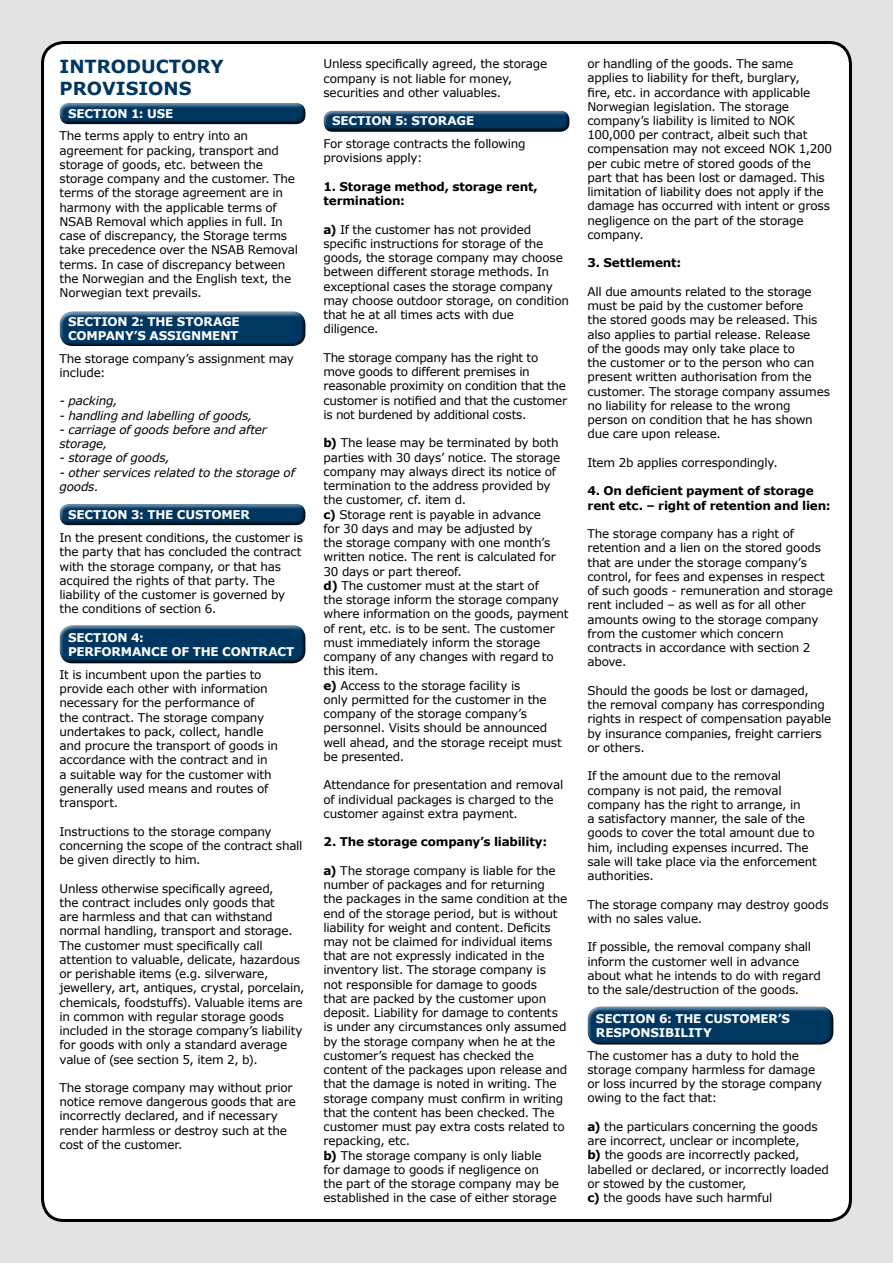
<style>
.page{position:relative;width:893px;height:1263px;background:#e3e3e3}
.page>*{position:absolute;margin:0;border:0;box-sizing:border-box;transform-origin:0 0}
.t1{font:700 18px/21.6px "Verdana";color:#003761}
.t2{font:12px/14.2px "Verdana";letter-spacing:-.015em;color:#000}
.t3{font:700 12px/14.2px "Verdana";letter-spacing:-.015em;color:#fff}
.t4{font:700 12px/14.2px "Verdana";letter-spacing:-.015em;color:#000}
.t5{font:italic 12px/14.2px "Verdana";letter-spacing:-.02em;color:#000}
.s1{font-weight:700}
</style>
<div class="page">
<div style="left:43px;top:43px;width:807px;height:1177px;background:#fff;border-radius:21px"></div>
<div style="left:58px;top:103px;width:252px;height:22px;background:#000;opacity:.75"></div>
<div style="left:319px;top:106px;width:252px;height:25px;background:#fff;opacity:.75"></div>
<div style="left:322px;top:111px;width:252px;height:21px;background:#000;opacity:.75"></div>
<div style="left:55px;top:307px;width:251px;height:37px;background:#fff;opacity:.75"></div>
<div style="left:59px;top:313px;width:251px;height:34px;background:#000;opacity:.75"></div>
<div style="left:58px;top:504px;width:252px;height:22px;background:#000;opacity:.75"></div>
<div style="left:55px;top:620px;width:251px;height:41px;background:#fff;opacity:.75"></div>
<div style="left:59px;top:627px;width:251px;height:37px;background:#000;opacity:.75"></div>
<div style="left:583px;top:1002px;width:251px;height:41px;background:#fff;opacity:.75"></div>
<div style="left:587px;top:1008px;width:251px;height:37px;background:#000;opacity:.75"></div>
<h1 class="t1" style="left:60px;top:56px;width:166px">INTRODUCTORY<br>PROVISIONS</h1>
<p class="t3" style="left:68px;top:106px;width:107px">SECTION 1: USE</p>
<p class="t2" style="left:60px;top:129px;width:240px">The terms apply to entry into an agreement for packing, transport and storage of goods, etc. between the storage company and the customer. The terms of the storage agreement are in harmony with the applicable terms of NSAB Removal which applies in full. In case of discrepancy, the Storage terms take precedence over the NSAB Removal terms. In case of discrepancy between the Norwegian and the English text, the Norwegian text prevails.</p>
<p class="t3" style="left:68px;top:314px;width:173px">SECTION 2: THE STORAGE<br>COMPANY’S ASSIGNMENT</p>
<p class="t2" style="left:60px;top:351px;width:236px">The storage company’s assignment may include:</p>
<p class="t5" style="left:60px;top:394px;width:59px">- packing,</p>
<p class="t5" style="left:60px;top:408px;width:194px">- handling and labelling of goods,</p>
<p class="t5" style="left:60px;top:422px;width:209px">- carriage of goods before and after storage,</p>
<p class="t5" style="left:60px;top:451px;width:112px">- storage of goods,</p>
<p class="t5" style="left:60px;top:465px;width:237px">- other services related to the storage of goods.</p>
<p class="t3" style="left:68px;top:508px;width:183px">SECTION 3: THE CUSTOMER</p>
<p class="t2" style="left:60px;top:530px;width:245px">In the present conditions, the customer is the party that has concluded the contract with the storage company, or that has acquired the rights of that party. The liability of the customer is governed by the conditions of section 6.</p>
<p class="t3" style="left:68px;top:630px;width:228px">SECTION 4:<br>PERFORMANCE OF THE CONTRACT</p>
<p class="t2" style="left:60px;top:667px;width:220px">It is incumbent upon the parties to provide each other with information necessary for the performance of<br>the contract. The storage company undertakes to pack, collect, handle and procure the transport of goods in accordance with the contract and in<br>a suitable way for the customer with generally used means and routes of transport.</p>
<p class="t2" style="left:60px;top:824px;width:245px">Instructions to the storage company concerning the scope of the contract shall be given directly to him.</p>
<p class="t2" style="left:60px;top:881px;width:247px">Unless otherwise specifically agreed,<br>the contract includes only goods that<br>are harmless and that can withstand normal handling, transport and storage.<br>The customer must specifically call attention to valuable, delicate, hazardous or perishable items (e.g. silverware, jewellery, art, antiques, crystal, porcelain, chemicals, foodstuffs). Valuable items are in common with regular storage goods included in the storage company’s liability for goods with only a standard average value of (see section 5, item 2, b).</p>
<p class="t2" style="left:60px;top:1080px;width:238px">The storage company may without prior notice remove dangerous goods that are incorrectly declared, and if necessary render harmless or destroy such at the cost of the customer.</p>
<p class="t2" style="left:323px;top:57px;width:225px">Unless specifically agreed, the storage company is not liable for money, securities and other valuables.</p>
<p class="t3" style="left:332px;top:114px;width:144px">SECTION 5: STORAGE</p>
<p class="t2" style="left:323px;top:137px;width:204px">For storage contracts the following provisions apply:</p>
<p class="t4" style="left:323px;top:179px;width:216px">1. Storage method, storage rent, termination:</p>
<p class="t2" style="left:323px;top:222px;width:247px"><span class="s1">a)</span> If the customer has not provided specific instructions for storage of the goods, the storage company may choose between different storage methods. In exceptional cases the storage company may choose outdoor storage, on condition that he at all times acts with due diligence.</p>
<p class="t2" style="left:323px;top:350px;width:245px">The storage company has the right to move goods to different premises in reasonable proximity on condition that the customer is notified and that the customer is not burdened by additional costs.</p>
<p class="t2" style="left:323px;top:436px;width:246px"><span class="s1">b)</span> The lease may be terminated by both parties with 30 days’ notice. The storage company may always direct its notice of termination to the address provided by the customer, cf. item d.<br><span class="s1">c)</span> Storage rent is payable in advance<br>for 30 days and may be adjusted by<br>the storage company with one month’s written notice. The rent is calculated for 30 days or part thereof.<br><span class="s1">d)</span> The customer must at the start of<br>the storage inform the storage company where information on the goods, payment of rent, etc. is to be sent. The customer must immediately inform the storage company of any changes with regard to this item.<br><span class="s1">e)</span> Access to the storage facility is<br>only permitted for the customer in the company of the storage company’s personnel. Visits should be announced well ahead, and the storage receipt must be presented.</p>
<p class="t2" style="left:323px;top:778px;width:241px">Attendance for presentation and removal of individual packages is charged to the customer against extra payment.</p>
<p class="t4" style="left:323px;top:834px;width:225px">2. The storage company’s liability:</p>
<p class="t2" style="left:323px;top:863px;width:245px"><span class="s1">a)</span> The storage company is liable for the number of packages and for returning<br>the packages in the same condition at the end of the storage period, but is without liability for weight and content. Deficits may not be claimed for individual items that are not expressly indicated in the inventory list. The storage company is not responsible for damage to goods<br>that are packed by the customer upon deposit. Liability for damage to contents is under any circumstances only assumed by the storage company when he at the customer’s request has checked the content of the packages upon release and that the damage is noted in writing. The storage company must confirm in writing that the content has been checked. The customer must pay extra costs related to repacking, etc.<br><span class="s1">b)</span> The storage company is only liable<br>for damage to goods if negligence on<br>the part of the storage company may be established in the case of either storage</p>
<p class="t2" style="left:587px;top:56px;width:246px">or handling of the goods. The same applies to liability for theft, burglary,<br>fire, etc. in accordance with applicable Norwegian legislation. The storage company’s liability is limited to NOK 100,000 per contract, albeit such that compensation may not exceed NOK 1,200 per cubic metre of stored goods of the part that has been lost or damaged. This limitation of liability does not apply if the damage has occurred with intent or gross negligence on the part of the storage company.</p>
<p class="t4" style="left:587px;top:256px;width:95px">3. Settlement:</p>
<p class="t2" style="left:587px;top:284px;width:244px">All due amounts related to the storage must be paid by the customer before<br>the stored goods may be released. This also applies to partial release. Release<br>of the goods may only take place to<br>the customer or to the person who can present written authorisation from the customer. The storage company assumes no liability for release to the wrong person on condition that he has shown due care upon release.</p>
<p class="t2" style="left:587px;top:455px;width:192px">Item 2b applies correspondingly.</p>
<p class="t4" style="left:587px;top:484px;width:245px">4. On deficient payment of storage rent etc. – right of retention and lien:</p>
<p class="t2" style="left:587px;top:527px;width:247px">The storage company has a right of retention and a lien on the stored goods that are under the storage company’s control, for fees and expenses in respect of such goods - remuneration and storage rent included – as well as for all other amounts owing to the storage company from the customer which concern contracts in accordance with section 2 above.</p>
<p class="t2" style="left:587px;top:683px;width:245px">Should the goods be lost or damaged,<br>the removal company has corresponding rights in respect of compensation payable by insurance companies, freight carriers or others.</p>
<p class="t2" style="left:587px;top:769px;width:231px">If the amount due to the removal company is not paid, the removal company has the right to arrange, in<br>a satisfactory manner, the sale of the goods to cover the total amount due to him, including expenses incurred. The sale will take place via the enforcement authorities.</p>
<p class="t2" style="left:587px;top:897px;width:243px">The storage company may destroy goods with no sales value.</p>
<p class="t2" style="left:587px;top:940px;width:235px">If possible, the removal company shall inform the customer well in advance about what he intends to do with regard to the sale/destruction of the goods.</p>
<p class="t3" style="left:596px;top:1011px;width:196px">SECTION 6: THE CUSTOMER’S<br>RESPONSIBILITY</p>
<p class="t2" style="left:587px;top:1048px;width:236px">The customer has a duty to hold the storage company harmless for damage or loss incurred by the storage company owing to the fact that:</p>
<p class="t2" style="left:587px;top:1119px;width:243px"><span class="s1">a)</span> the particulars concerning the goods are incorrect, unclear or incomplete,<br><span class="s1">b)</span> the goods are incorrectly packed, labelled or declared, or incorrectly loaded or stowed by the customer,<br><span class="s1">c)</span> the goods have such harmful</p>
</div>
